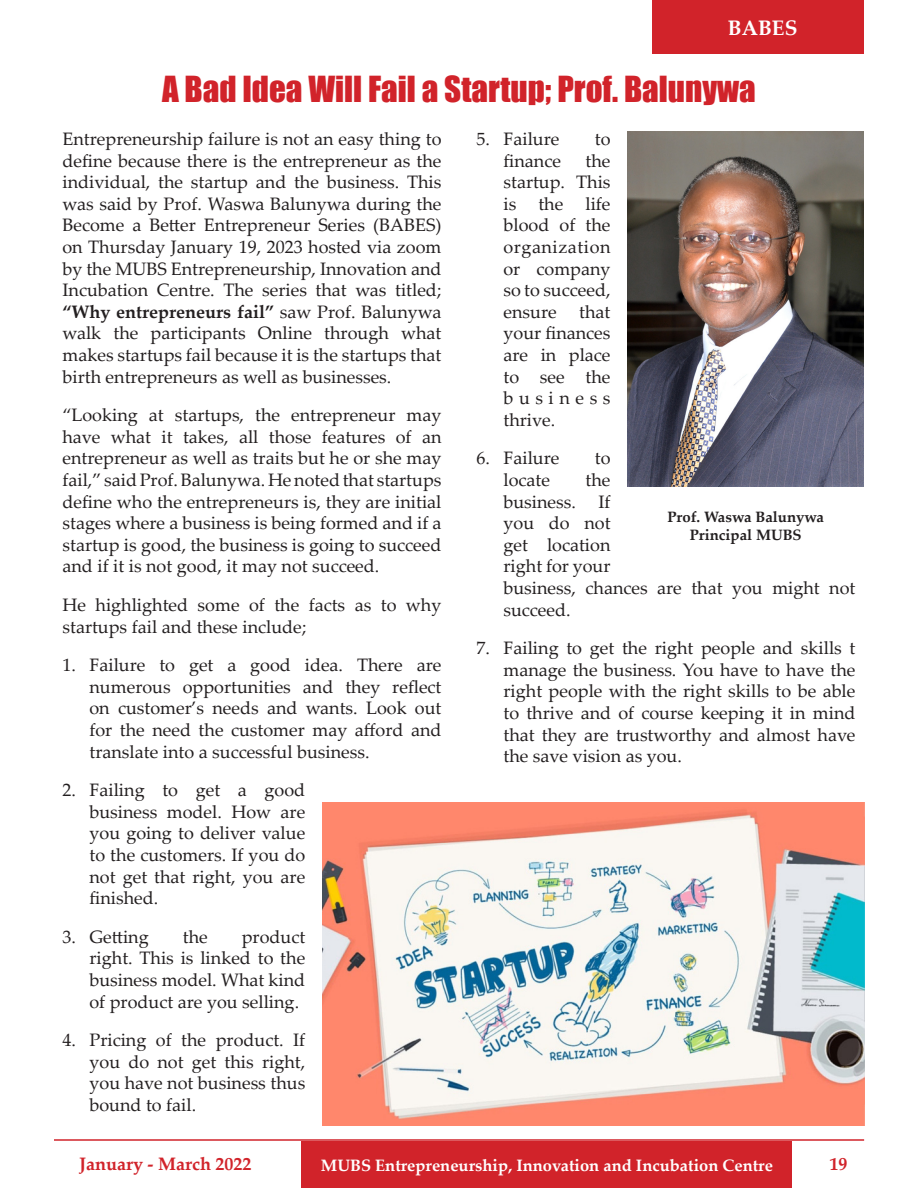
<style>
.page{position:relative;width:918px;height:1188px;background:#fff}
.page>*{position:absolute;margin:0;border:0;box-sizing:border-box;transform-origin:0 0}
.t1{font:33px "Impact";color:#d1232a}
.t2{font:700 21px "Palatino Linotype";color:#fff}
.t3{font:18px/21.6px "Palatino Linotype";color:#231f20;text-align:justify}
.t4{font:700 18px "Palatino Linotype";color:#d1232a}
.t5{font:700 16.5px "Palatino Linotype";color:#fff}
.t6{font:700 15px "Palatino Linotype";color:#231f20}
.s1{font-weight:700}
</style>
<div class="page">
<hr style="left:54px;top:1139px;width:810px;height:2px;background:#d1232a">
<div style="left:302px;top:1141px;width:490px;height:47px;background:#d1232a"></div>
<img style="left:628px;top:132px;width:236px;height:354px">
<img style="left:322px;top:802px;width:543px;height:324px">
<div style="left:653px;top:0;width:211px;height:54px;background:#d1232a"></div>
<p class="t2" style="left:728px;top:13px;width:71px">BABES</p>
<p class="t1" style="left:162px;top:63px;width:595px">A Bad Idea Will Fail a Startup; Prof. Balunywa</p>
<p class="t3" style="left:63px;top:127px;width:381px">Entrepreneurship failure is not an easy thing to define because there is the entrepreneur as the individual, the startup and the business. This was said by Prof. Waswa Balunywa during the Become a Better Entrepreneur Series (BABES) on Thursday January 19, 2023 hosted via zoom by the MUBS Entrepreneurship, Innovation and Incubation Centre. The series that was titled; <span class="s1">“Why entrepreneurs fail”</span> saw Prof. Balunywa walk the participants Online through what makes startups fail because it is the startups that birth entrepreneurs as well as businesses.</p>
<p class="t3" style="left:63px;top:404px;width:381px">“Looking at startups, the entrepreneur may have what it takes, all those features of an entrepreneur as well as traits but he or she may fail,” said Prof. Balunywa. He noted that startups define who the entrepreneurs is, they are initial stages where a business is being formed and if a startup is good, the business is going to succeed and if it is not good, it may not succeed.</p>
<p class="t3" style="left:63px;top:593px;width:380px">He highlighted some of the facts as to why startups fail and these include;</p>
<p class="t3" style="left:90px;top:654px;width:353px;text-indent:-27px">1. Failure to get a good idea. There are numerous opportunities and they reflect on customer’s needs and wants. Look out for the need the customer may afford and translate into a successful business.</p>
<p class="t3" style="left:90px;top:779px;width:217px;text-indent:-27px">2. Failing to get a good business model. How are you going to deliver value to the customers. If you do not get that right, you are finished.</p>
<p class="t3" style="left:63px;top:925px;width:88px">3. Getting</p>
<p class="t3" style="left:183px;top:925px;width:26px">the</p>
<p class="t3" style="left:90px;top:925px;width:217px;text-indent:152px">product right. This is linked to the business model. What kind of product are you selling.</p>
<p class="t3" style="left:90px;top:1029px;width:217px;text-indent:-27px">4. Pricing of the product. If you do not get this right, you have not business thus bound to fail.</p>
<p class="t3" style="left:477px;top:127px;width:85px">5. Failure</p>
<p class="t3" style="left:595px;top:127px;width:17px">to</p>
<p class="t3" style="left:504px;top:149px;width:59px">finance</p>
<p class="t3" style="left:504px;top:149px;width:109px;text-indent:82px">the startup. This is the life blood of the organization or company so to succeed, ensure that your finances are in place to see the business thrive.</p>
<p class="t3" style="left:477px;top:447px;width:85px">6. Failure</p>
<p class="t3" style="left:595px;top:447px;width:17px">to</p>
<p class="t3" style="left:504px;top:468px;width:48px">locate</p>
<p class="t3" style="left:504px;top:468px;width:353px;text-align:left;text-indent:82px">the<br>business. If<br>you do not<br>get location<br>right for your<br>business, chances are that you might not succeed.</p>
<p class="t3" style="left:504px;top:637px;width:353px;text-indent:-27px">7. Failing to get the right people and skills t manage the business. You have to have the right people with the right skills to be able to thrive and of course keeping it in mind that they are trustworthy and almost have the save vision as you.</p>
<p class="t6" style="left:667px;top:506px;width:158px">Prof. Waswa Balunywa</p>
<p class="t6" style="left:690px;top:524px;width:113px">Principal MUBS</p>
<p class="t4" style="left:79px;top:1151px;width:174px">January - March 2022</p>
<p class="t5" style="left:321px;top:1153px;width:454px">MUBS Entrepreneurship, Innovation and Incubation Centre</p>
<p class="t4" style="left:830px;top:1151px;width:19px">19</p>
</div>
